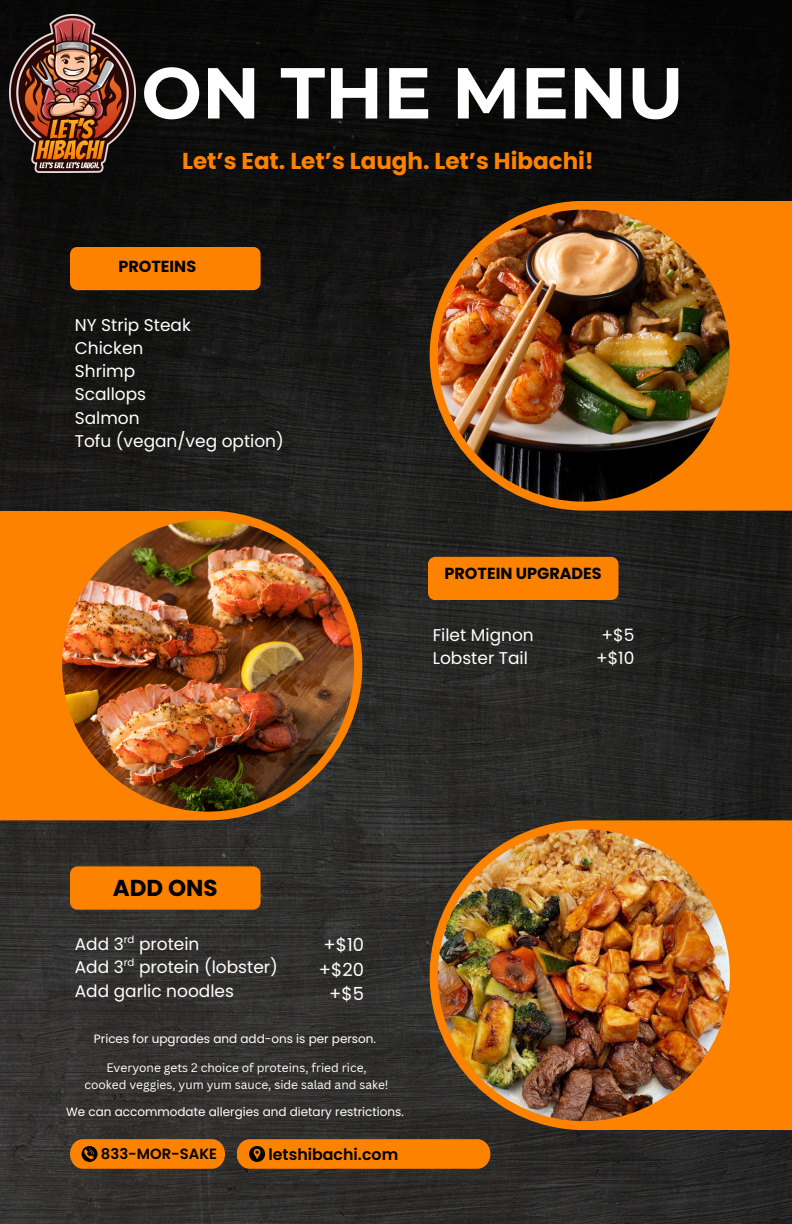
<style>
.page{position:relative;width:792px;height:1224px;background:#fff}
.page>*{position:absolute;margin:0;border:0;box-sizing:border-box;transform-origin:0 0}
.t1{font:700 72px "Montserrat";color:#fff}
.t2{font:700 23px "Poppins";color:#fd8200}
.t3{font:700 23px "Poppins";color:#000}
.t4{font:18px/24.8px "Poppins";color:#fff;text-align:center}
.t5{font:17px/23.2px "Poppins";color:#fff}
.t6{font:700 16px "Poppins";color:#000}
.t7{font:600 15.8px "Poppins";color:#000}
.t8{font:600 14.8px "Poppins";color:#000}
.t9{font:12px "Poppins";color:#fff}
.t10{font:12px "Canva Sans";color:#fff}
.t11{font:10.2px "Poppins";color:#fff}
</style>
<div class="page">
<img style="left:0;top:0;width:792px;height:1224px">
<svg style="left:0;top:511px;width:362px;height:309px;background:#cd6e09"></svg>
<img style="left:62px;top:520px;width:292px;height:292px;border-radius:50%">
<svg style="left:430px;top:201px;width:362px;height:310px;background:#c86905"></svg>
<img style="left:438px;top:210px;width:292px;height:292px;border-radius:50%">
<svg style="left:430px;top:820px;width:362px;height:310px;background:#cd6e0a"></svg>
<img style="left:438px;top:829px;width:292px;height:292px;border-radius:50%">
<div style="left:70px;top:247px;width:191px;height:43px;background:#fd8200"></div>
<div style="left:428px;top:557px;width:190px;height:43px;background:#fd8200"></div>
<div style="left:70px;top:866px;width:191px;height:44px;background:#fd8200"></div>
<svg style="left:70px;top:1139px;width:155px;height:30px;background:#ea7902"></svg>
<svg style="left:237px;top:1139px;width:253px;height:30px;background:#f07c01"></svg>
<img style="left:9px;top:14px;width:126px;height:158px">
<h5 class="t1" style="left:141px;top:49px;width:544px">ON THE MENU</h5>
<p class="t2" style="left:182px;top:145px;width:413px">Let’s Eat. Let’s Laugh. Let’s Hibachi!</p>
<h4 class="t6" style="left:118px;top:255px;width:79px">PROTEINS</h4>
<h5 class="t5" style="left:75px;top:313px;width:211px">NY Strip Steak<br>Chicken<br>Shrimp<br>Scallops<br>Salmon<br>Tofu (vegan/veg option)</h5>
<h4 class="t6" style="left:445px;top:562px;width:159px">PROTEIN UPGRADES</h4>
<h4 class="t5" style="left:433px;top:623px;width:103px">Filet Mignon<br>Lobster Tail</h4>
<h2 class="t5" style="left:596px;top:623px;width:40px;text-align:center">+$5 +$10</h2>
<h4 class="t3" style="left:113px;top:871px;width:106px">ADD ONS</h4>
<h4 class="t11" style="left:124px;top:932px;width:12px">rd</h4>
<h4 class="t5" style="left:75px;top:956px;width:205px">Add 3 protein (lobster)</h4>
<h4 class="t5" style="left:75px;top:933px;width:126px">Add 3 protein</h4>
<h4 class="t11" style="left:124px;top:955px;width:12px">rd</h4>
<h4 class="t5" style="left:75px;top:979px;width:161px">Add garlic noodles</h4>
<p class="t4" style="left:319px;top:932px;width:47px">+$10 +$20 +$5</p>
<p class="t9" style="left:94px;top:1031px;width:284px">Prices for upgrades and add-ons is per person.</p>
<p class="t10" style="left:106px;top:1059px;width:262px">Everyone gets 2 choice of proteins, fried rice,</p>
<p class="t10" style="left:84px;top:1076px;width:306px">cooked veggies, yum yum sauce, side salad and sake!</p>
<h5 class="t9" style="left:66px;top:1103px;width:339px">We can accommodate allergies and dietary restrictions.</h5>
<h1 class="t8" style="left:101px;top:1143px;width:118px">833-MOR-SAKE</h1>
<h3 class="t7" style="left:269px;top:1143px;width:131px">letshibachi.com</h3>
</div>
